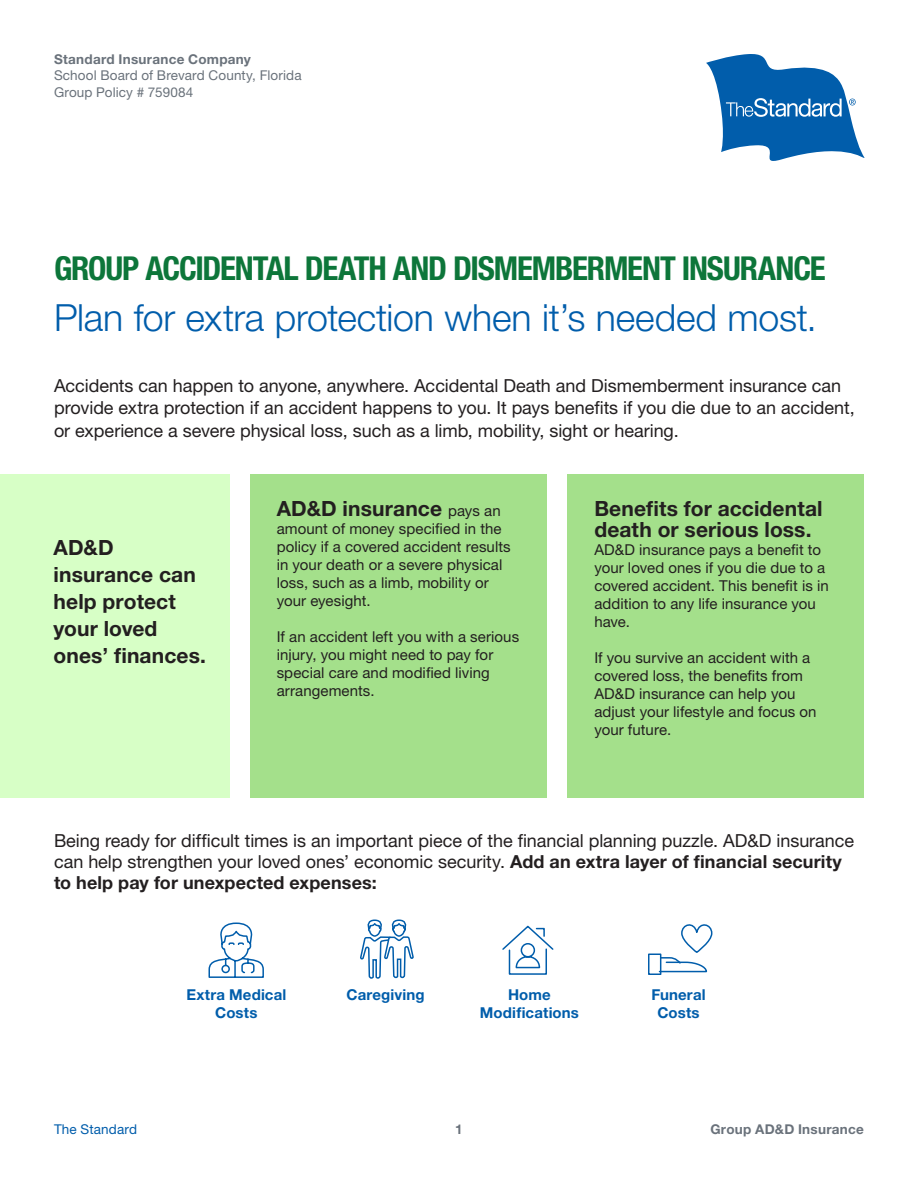
<style>
.page{position:relative;width:918px;height:1188px;background:#fff}
.page>*{position:absolute;margin:0;border:0;box-sizing:border-box;transform-origin:0 0}
.t1{font:300 37.5px "Helvetica Neue LT Std";letter-spacing:-.005em;color:#015dab}
.t2{font:700 condensed 33px "Helvetica Neue LT Std";letter-spacing:-.035em;color:#0d763a}
.t3{font:700 21px/27px "Helvetica Neue LT Std";letter-spacing:.005em;color:#231f20}
.t4{font:18px/22.5px "Helvetica Neue LT Std";letter-spacing:-.005em;color:#231f20}
.t5{font:15px/18px "Helvetica Neue LT Std";letter-spacing:.005em;color:#231f20}
.t6{font:700 15px/18px "Helvetica Neue LT Std";letter-spacing:.01em;color:#015dab;text-align:center}
.t7{font:13.5px "Helvetica Neue LT Std";letter-spacing:.01em;color:#6a727b}
.t8{font:700 13.5px "Helvetica Neue LT Std";letter-spacing:.02em;color:#6a727b}
.t9{font:13.5px "Helvetica Neue LT Std";letter-spacing:.01em;color:#015dab}
.s1{font-weight:400;font-size:15px}
.s2{font-weight:700}
</style>
<div class="page">
<svg style="left:706px;top:54px;width:159px;height:107px"></svg>
<div style="left:0;top:474px;width:230px;height:324px;background:#d7ffc6"></div>
<div style="left:250px;top:474px;width:297px;height:324px;background:#a4e08b"></div>
<div style="left:567px;top:474px;width:297px;height:324px;background:#a4e08b"></div>
<div style="left:648px;top:954px;width:13px;height:21px;border:2px solid #015dab"></div>
<svg style="left:658px;top:924px;width:55px;height:49px"></svg>
<svg style="left:502px;top:925px;width:52px;height:50px"></svg>
<svg style="left:208px;top:922px;width:56px;height:56px"></svg>
<svg style="left:360px;top:919px;width:54px;height:60px"></svg>
<p class="t8" style="left:54px;top:50px;width:198px">Standard Insurance Company</p>
<p class="t7" style="left:54px;top:67px;width:249px">School Board of Brevard County, Florida</p>
<p class="t7" style="left:54px;top:84px;width:141px">Group Policy # 759084</p>
<h1 class="t2" style="left:54px;top:248px;width:773px">GROUP ACCIDENTAL DEATH AND DISMEMBERMENT INSURANCE</h1>
<h2 class="t1" style="left:54px;top:295px;width:765px">Plan for extra protection when it’s needed most.</h2>
<p class="t4" style="left:54px;top:374px;width:802px">Accidents can happen to anyone, anywhere. Accidental Death and Dismemberment insurance can provide extra protection if an accident happens to you. It pays benefits if you die due to an accident, or experience a severe physical loss, such as a limb, mobility, sight or hearing.</p>
<p class="t3" style="left:54px;top:534px;width:154px">AD&amp;D insurance can help protect your loved ones’ finances.</p>
<p class="t3" style="left:277px;top:495px;width:225px">AD&amp;D insurance <span class="s1">pays an</span></p>
<p class="t5" style="left:277px;top:519px;width:235px">amount of money specified in the policy if a covered accident results in your death or a severe physical loss, such as a limb, mobility or your eyesight.</p>
<p class="t5" style="left:277px;top:627px;width:244px">If an accident left you with a serious injury, you might need to pay for special care and modified living arrangements.</p>
<p class="t3" style="left:594px;top:498px;width:230px;line-height:21px">Benefits for accidental death or serious loss.</p>
<p class="t5" style="left:594px;top:540px;width:236px">AD&amp;D insurance pays a benefit to your loved ones if you die due to a covered accident. This benefit is in addition to any life insurance you have.</p>
<p class="t5" style="left:594px;top:648px;width:224px">If you survive an accident with a covered loss, the benefits from<br>AD&amp;D insurance can help you adjust your lifestyle and focus on your future.</p>
<p class="t4" style="left:54px;top:830px;width:802px;line-height:21px">Being ready for difficult times is an important piece of the financial planning puzzle. AD&amp;D insurance can help strengthen your loved ones’ economic security. <span class="s2">Add an extra layer of financial security to help pay for unexpected expenses:</span></p>
<p class="t6" style="left:186px;top:985px;width:101px">Extra Medical<br>Costs</p>
<p class="t6" style="left:347px;top:985px;width:80px">Caregiving</p>
<p class="t6" style="left:480px;top:985px;width:101px">Home<br>Modifications</p>
<p class="t6" style="left:651px;top:985px;width:56px">Funeral<br>Costs</p>
<p class="t9" style="left:54px;top:1121px;width:85px">The Standard</p>
<p class="t8" style="left:710px;top:1121px;width:155px">Group AD&amp;D Insurance</p>
<p class="t8" style="left:455px;top:1121px;width:9px">1</p>
</div>
